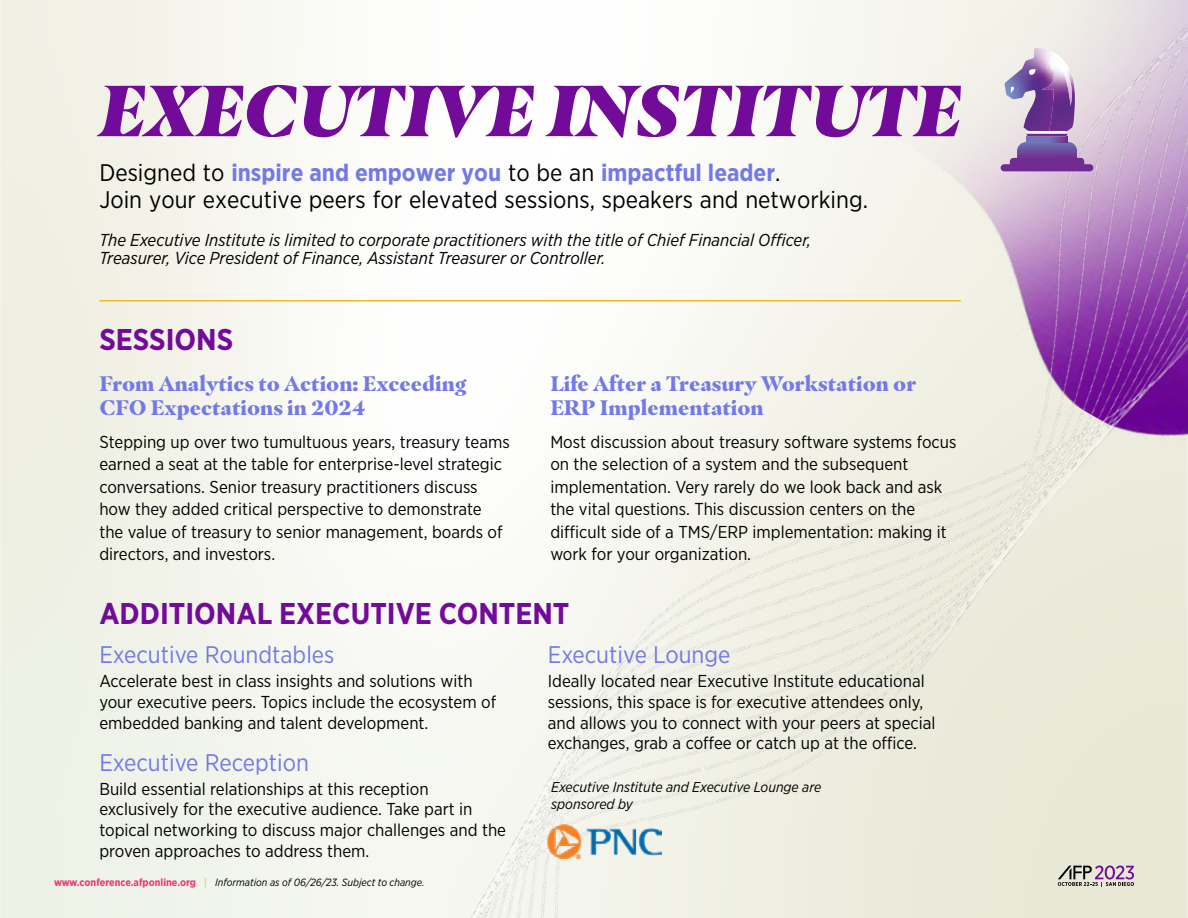
<style>
.page{position:relative;width:1188px;height:918px;background:#fff}
.page>*{position:absolute;margin:0;border:0;box-sizing:border-box;transform-origin:0 0}
.t1{font:italic 900 72px "Masqualero";color:#720a9a}
.t2{font:700 30px "Gotham Narrow";color:#720a9a}
.t3{font:24px/27px "Gotham Narrow";color:#000}
.t4{font:24px "Gotham Narrow";color:#7379e6}
.t5{font:900 21px/24px "Masqualero";color:#7379e6}
.t6{font:17.25px/22.5px "Gotham Narrow";color:#000}
.t7{font:italic 17.25px/18px "Gotham Narrow";color:#000}
.t8{font:italic 14.25px/16.5px "Gotham Narrow";color:#000}
.t9{font:italic 10.5px "Gotham Narrow";color:#000}
.s1{font-weight:700;color:#7379e6}
.s2{font-weight:700;font-style:normal;color:#ed3471}
.s3{font-style:normal;color:#f0ba2a}
</style>
<div class="page">
<hr style="left:99px;top:300px;width:862px;height:2px;background:#f0ba2a">
<img style="left:402px;top:0;width:786px;height:918px">
<svg style="left:1058px;top:866px;width:76px;height:21px;background:#b0a2a9"></svg>
<div style="left:1001px;top:164px;width:92px;height:7px;background:#6f2b90;border-radius:4px"></div>
<svg style="left:1005px;top:48px;width:79px;height:117px;background:#aa8ebd"></svg>
<img style="left:548px;top:825px;width:114px;height:33px">
<h1 class="t1" style="left:99px;top:64px;width:863px">EXECUTIVE INSTITUTE</h1>
<h3 class="t3" style="left:99px;top:158px;width:770px">Designed to <span class="s1">inspire and empower you</span> to be an <span class="s1">impactful leader</span>.<br>Join your executive peers for elevated sessions, speakers and networking.</h3>
<p class="t7" style="left:99px;top:231px;width:713px">The Executive Institute is limited to corporate practitioners with the title of Chief Financial Officer,<br>Treasurer, Vice President of Finance, Assistant Treasurer or Controller.</p>
<h2 class="t2" style="left:99px;top:321px;width:135px">SESSIONS</h2>
<p class="t5" style="left:99px;top:372px;width:369px">From Analytics to Action: Exceeding<br>CFO Expectations in 2024</p>
<p class="t6" style="left:99px;top:430px;width:412px">Stepping up over two tumultuous years, treasury teams earned a seat at the table for enterprise-level strategic conversations. Senior treasury practitioners discuss how they added critical perspective to demonstrate the value of treasury to senior management, boards of directors, and investors.</p>
<p class="t5" style="left:550px;top:372px;width:367px">Life After a Treasury Workstation or<br>ERP Implementation</p>
<p class="t6" style="left:550px;top:430px;width:408px">Most discussion about treasury software systems focus on the selection of a system and the subsequent implementation. Very rarely do we look back and ask the vital questions. This discussion centers on the difficult side of a TMS/ERP implementation: making it work for your organization.</p>
<h2 class="t2" style="left:99px;top:595px;width:472px">ADDITIONAL EXECUTIVE CONTENT</h2>
<h3 class="t4" style="left:99px;top:640px;width:237px">Executive Roundtables</h3>
<p class="t6" style="left:99px;top:670px;width:398px;line-height:20.7px">Accelerate best in class insights and solutions with your executive peers. Topics include the ecosystem of embedded banking and talent development.</p>
<h3 class="t4" style="left:99px;top:747px;width:211px">Executive Reception</h3>
<p class="t6" style="left:99px;top:778px;width:408px;line-height:20.7px">Build essential relationships at this reception exclusively for the executive audience. Take part in topical networking to discuss major challenges and the proven approaches to address them.</p>
<h3 class="t4" style="left:548px;top:640px;width:184px">Executive Lounge</h3>
<p class="t6" style="left:548px;top:670px;width:389px;line-height:20.7px">Ideally located near Executive Institute educational sessions, this space is for executive attendees only, and allows you to connect with your peers at special exchanges, grab a coffee or catch up at the office.</p>
<p class="t8" style="left:551px;top:779px;width:272px">Executive Institute and Executive Lounge are sponsored by</p>
<p class="t9" style="left:54px;top:876px;width:372px"><span class="s2">www.conference.afponline.org</span> <span class="s3">|</span> Information as of 06/26/23. Subject to change.</p>
</div>
